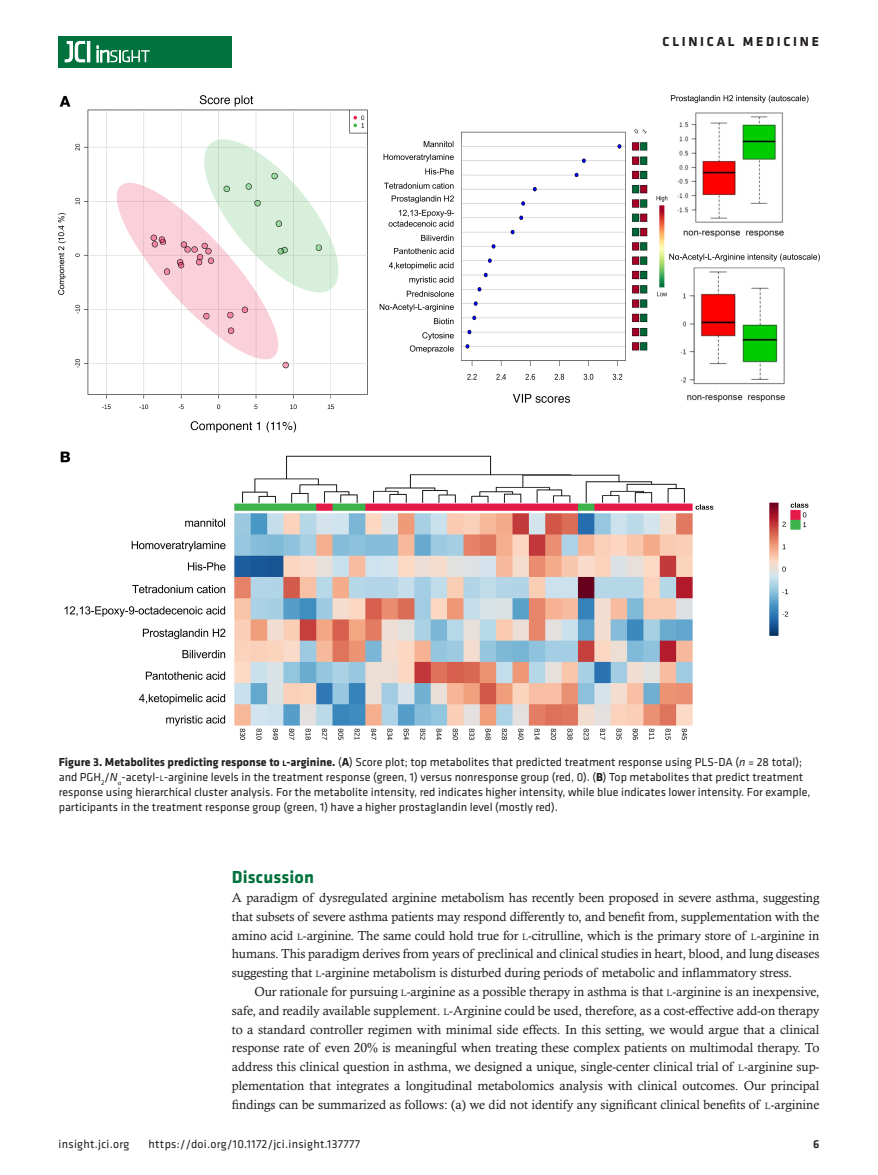
<style>
.page{position:relative;width:878px;height:1175px;background:#fff}
.page>*{position:absolute;margin:0;border:0;box-sizing:border-box;transform-origin:0 0}
.t1{font:700 18px "Klavika";letter-spacing:.01em;color:#00723e}
.t2{font:700 13.5px "Klavika Basic";letter-spacing:.2em;color:#231f20}
.t3{font:13.2px/18.8px "Calisto MT Std";letter-spacing:-.005em;color:#231f20;text-align:justify}
.t4{font:12px/15px "Klavika Basic";color:#231f20}
.t5{font:12px "Klavika Basic";letter-spacing:.025em;color:#231f20}
.t6{font:500 12px "Klavika Basic";color:#231f20}
.s1{font-weight:700}
.s2{font-weight:700;font-size:8.4px}
.s3{font-style:italic}
.s4{font-size:8.4px}
.s5{font-size:9.15px}
</style>
<div class="page">
<div style="left:59px;top:36px;width:173px;height:31px;background:#00723e"></div>
<hr style="left:87px;top:41px;width:3px;height:21px;background:#fff">
<svg style="left:64px;top:41px;width:21px;height:22px"></svg>
<svg style="left:97px;top:46px;width:53px;height:16px"></svg>
<img style="left:59px;top:96px;width:760px;height:643px">
<p class="t2" style="left:662px;top:32px;width:158px">CLINICAL MEDICINE</p>
<p class="t4" style="left:59px;top:754px;width:753px"><span class="s1">Figure 3. Metabolites predicting response to</span> <span class="s2">l</span><span class="s1">-arginine.</span> (<span class="s1">A</span>) Score plot; top metabolites that predicted treatment response using PLS-DA (<span class="s3">n</span> = 28 total); and PGH<sub>2</sub>/<span class="s3">N</span><sub>α</sub>-acetyl-<span class="s4">l</span>-arginine levels in the treatment response (green, 1) versus nonresponse group (red, 0). (<span class="s1">B</span>) Top metabolites that predict treatment response using hierarchical cluster analysis. For the metabolite intensity, red indicates higher intensity, while blue indicates lower intensity. For example, participants in the treatment response group (green, 1) have a higher prostaglandin level (mostly red).</p>
<h1 class="t1" style="left:232px;top:864px;width:84px">Discussion</h1>
<p class="t3" style="left:232px;top:888px;width:589px">A paradigm of dysregulated arginine metabolism has recently been proposed in severe asthma, suggesting that subsets of severe asthma patients may respond differently to, and benefit from, supplementation with the amino acid <span class="s5">l</span>-arginine. The same could hold true for <span class="s5">l</span>-citrulline, which is the primary store of <span class="s5">l</span>-arginine in humans. This paradigm derives from years of preclinical and clinical studies in heart, blood, and lung diseases suggesting that <span class="s5">l</span>-arginine metabolism is disturbed during periods of metabolic and inflammatory stress.</p>
<p class="t3" style="left:232px;top:982px;width:589px;text-indent:23px">Our rationale for pursuing <span class="s5">l</span>-arginine as a possible therapy in asthma is that <span class="s5">l</span>-arginine is an inexpensive, safe, and readily available supplement. <span class="s5">l</span>-Arginine could be used, therefore, as a cost-effective add-on therapy to a standard controller regimen with minimal side effects. In this setting, we would argue that a clinical response rate of even 20% is meaningful when treating these complex patients on multimodal therapy. To address this clinical question in asthma, we designed a unique, single-center clinical trial of <span class="s5">l</span>-arginine sup&shy;plementation that integrates a longitudinal metabolomics analysis with clinical outcomes. Our principal findings can be summarized as follows: (a) we did not identify any significant clinical benefits of <span class="s5">l</span>-arginine</p>
<p class="t5" style="left:58px;top:1135px;width:72px">insight.jci.org</p>
<p class="t5" style="left:148px;top:1135px;width:213px">https://doi.org/10.1172/jci.insight.137777</p>
<p class="t6" style="left:813px;top:1135px;width:8px">6</p>
</div>
